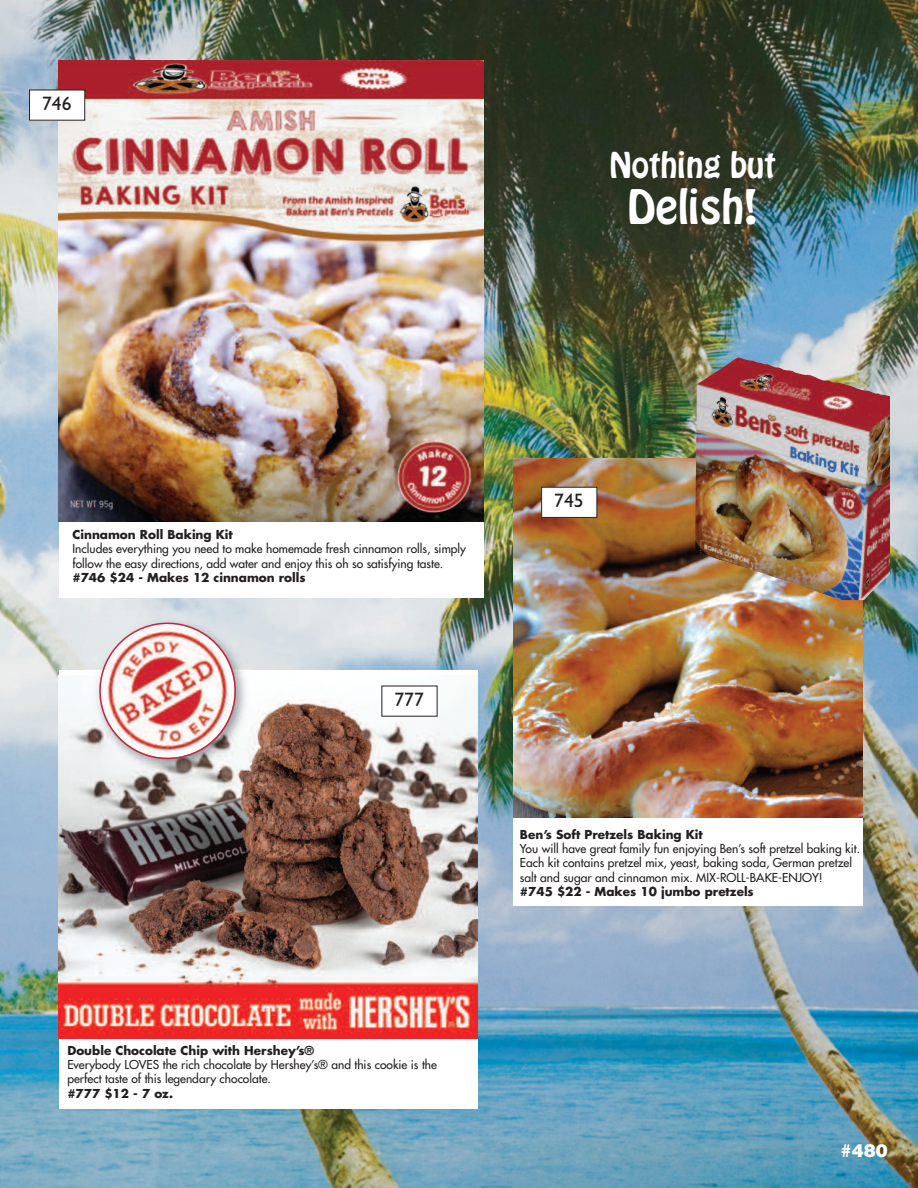
<style>
.page{position:relative;width:918px;height:1188px;background:#fff}
.page>*{position:absolute;margin:0;border:0;box-sizing:border-box;transform-origin:0 0}
.t1{font:42px "Hobo Std";color:#fff}
.t2{font:31.5px "Hobo Std";color:#fff}
.t3{font:19.5px "Gill Sans";color:#231f20}
.t4{font:900 18px "Helvetica";color:#fff}
.t5{font:500 12px/14.4px "Futura Std";color:#231f20}
.t6{font:700 12px "Futura Std";color:#231f20}
</style>
<div class="page">
<img style="left:0;top:0;width:918px;height:1188px">
<img style="left:513px;top:458px;width:350px;height:359px">
<div style="left:542px;top:487px;width:55px;height:30px;background:#fff"></div>
<div style="left:541px;top:487px;width:56px;height:31px;border:1px solid #231f20"></div>
<img style="left:695px;top:357px;width:195px;height:243px">
<div style="left:59px;top:522px;width:424px;height:76px;background:#fff"></div>
<img style="left:59px;top:61px;width:424px;height:461px">
<div style="left:513px;top:818px;width:350px;height:88px;background:#fff"></div>
<div style="left:59px;top:1034px;width:419px;height:75px;background:#fff"></div>
<div style="left:30px;top:90px;width:55px;height:30px;background:#fff"></div>
<div style="left:29px;top:90px;width:56px;height:31px;border:1px solid #231f20"></div>
<img style="left:59px;top:676px;width:419px;height:362px">
<div style="left:382px;top:686px;width:55px;height:30px;background:#fff"></div>
<img style="left:78px;top:601px;width:173px;height:69px">
<img style="left:85px;top:670px;width:167px;height:6px">
<img style="left:86px;top:676px;width:181px;height:114px">
<svg style="left:94px;top:617px;width:147px;height:148px"></svg>
<h3 class="t3" style="left:42px;top:92px;width:31px">746</h3>
<h2 class="t2" style="left:610px;top:151px;width:168px">Nothing but</h2>
<h1 class="t1" style="left:628px;top:189px;width:132px">Delish!</h1>
<p class="t6" style="left:73px;top:529px;width:162px">Cinnamon Roll Baking Kit</p>
<p class="t5" style="left:73px;top:543px;width:395px">Includes everything you need to make homemade fresh cinnamon rolls, simply follow the easy directions, add water and enjoy this oh so satisfying taste.</p>
<p class="t6" style="left:73px;top:572px;width:234px">#746 $24 - Makes 12 cinnamon rolls</p>
<h3 class="t3" style="left:395px;top:688px;width:31px">777</h3>
<h3 class="t3" style="left:554px;top:489px;width:31px">745</h3>
<p class="t6" style="left:520px;top:829px;width:184px">Ben’s Soft Pretzels Baking Kit</p>
<p class="t5" style="left:520px;top:842px;width:342px">You will have great family fun enjoying Ben’s soft pretzel baking kit.<br>Each kit contains pretzel mix, yeast, baking soda, German pretzel salt and sugar and cinnamon mix. MIX-ROLL-BAKE-ENJOY!</p>
<p class="t6" style="left:520px;top:886px;width:235px">#745 $22 - Makes 10 jumbo pretzels</p>
<p class="t6" style="left:67px;top:1045px;width:248px">Double Chocolate Chip with Hershey’s®</p>
<p class="t5" style="left:67px;top:1058px;width:371px">Everybody LOVES the rich chocolate by Hershey’s® and this cookie is the perfect taste of this legendary chocolate.</p>
<p class="t6" style="left:67px;top:1088px;width:107px">#777 $12 - 7 oz.</p>
<h3 class="t4" style="left:840px;top:1141px;width:49px">#480</h3>
</div>
